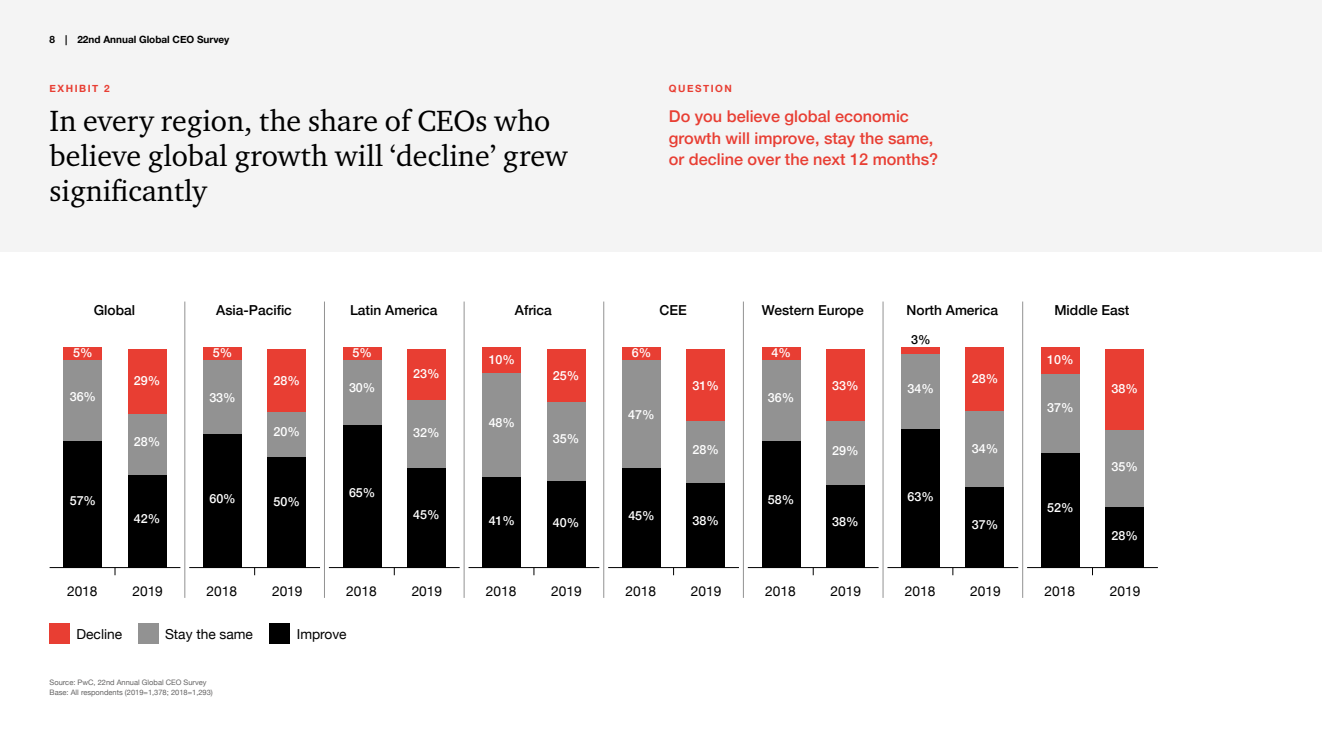
<style>
.page{position:relative;width:1322px;height:745px;background:#fff}
.page>*{position:absolute;margin:0;border:0;box-sizing:border-box;transform-origin:0 0}
.t1{font:30px/35px "Charter ITC";color:#000}
.t2{font:500 16.25px/21.2px "Helvetica Neue";color:#e83e33}
.t3{font:13.75px "Helvetica Neue";color:#000}
.t4{font:500 13.75px "Helvetica Neue";color:#000}
.t5{font:500 12.5px "Helvetica Neue";color:#fff}
.t6{font:500 12.5px "Helvetica Neue";color:#000}
.t7{font:700 10px "Helvetica Neue";color:#000}
.t8{font:700 10px "Helvetica Neue";letter-spacing:.15em;color:#e83e33}
.t9{font:7.5px/10px "Helvetica Neue";color:#646363}
</style>
<div class="page">
<div style="left:0;top:0;width:1322px;height:252px;background:#f4f4f4"></div>
<div style="left:63px;top:440px;width:39px;height:127px;background:#000"></div>
<div style="left:203px;top:433px;width:39px;height:134px;background:#000"></div>
<div style="left:343px;top:424px;width:39px;height:143px;background:#000"></div>
<div style="left:482px;top:476px;width:39px;height:91px;background:#000"></div>
<div style="left:622px;top:467px;width:39px;height:100px;background:#000"></div>
<div style="left:761px;top:440px;width:39px;height:127px;background:#000"></div>
<div style="left:901px;top:429px;width:39px;height:138px;background:#000"></div>
<div style="left:1041px;top:452px;width:39px;height:115px;background:#000"></div>
<div style="left:63px;top:359px;width:39px;height:81px;background:#929292"></div>
<div style="left:203px;top:359px;width:39px;height:74px;background:#929292"></div>
<div style="left:343px;top:359px;width:39px;height:65px;background:#929292"></div>
<div style="left:482px;top:372px;width:39px;height:104px;background:#929292"></div>
<div style="left:622px;top:359px;width:39px;height:108px;background:#929292"></div>
<div style="left:761px;top:359px;width:39px;height:81px;background:#929292"></div>
<div style="left:901px;top:353px;width:39px;height:76px;background:#929292"></div>
<div style="left:1041px;top:373px;width:39px;height:79px;background:#929292"></div>
<div style="left:63px;top:347px;width:39px;height:12px;background:#e83e33"></div>
<div style="left:203px;top:347px;width:39px;height:12px;background:#e83e33"></div>
<div style="left:343px;top:347px;width:39px;height:12px;background:#e83e33"></div>
<div style="left:482px;top:347px;width:39px;height:25px;background:#e83e33"></div>
<div style="left:622px;top:347px;width:39px;height:12px;background:#e83e33"></div>
<div style="left:761px;top:347px;width:39px;height:12px;background:#e83e33"></div>
<div style="left:901px;top:347px;width:39px;height:6px;background:#e83e33"></div>
<div style="left:1041px;top:347px;width:39px;height:26px;background:#e83e33"></div>
<div style="left:128px;top:475px;width:39px;height:92px;background:#000"></div>
<div style="left:267px;top:456px;width:39px;height:111px;background:#000"></div>
<div style="left:407px;top:467px;width:39px;height:100px;background:#000"></div>
<div style="left:546px;top:480px;width:39px;height:87px;background:#000"></div>
<div style="left:686px;top:482px;width:39px;height:85px;background:#000"></div>
<div style="left:826px;top:484px;width:39px;height:83px;background:#000"></div>
<div style="left:965px;top:487px;width:39px;height:80px;background:#000"></div>
<div style="left:1105px;top:506px;width:39px;height:61px;background:#000"></div>
<div style="left:128px;top:413px;width:39px;height:62px;background:#929292"></div>
<div style="left:267px;top:411px;width:39px;height:45px;background:#929292"></div>
<div style="left:407px;top:400px;width:39px;height:67px;background:#929292"></div>
<div style="left:546px;top:402px;width:39px;height:78px;background:#929292"></div>
<div style="left:686px;top:420px;width:39px;height:62px;background:#929292"></div>
<div style="left:826px;top:420px;width:39px;height:64px;background:#929292"></div>
<div style="left:965px;top:410px;width:39px;height:77px;background:#929292"></div>
<div style="left:1105px;top:429px;width:39px;height:77px;background:#929292"></div>
<div style="left:128px;top:349px;width:39px;height:64px;background:#e83e33"></div>
<div style="left:267px;top:349px;width:39px;height:62px;background:#e83e33"></div>
<div style="left:407px;top:349px;width:39px;height:51px;background:#e83e33"></div>
<div style="left:546px;top:349px;width:39px;height:53px;background:#e83e33"></div>
<div style="left:686px;top:349px;width:39px;height:71px;background:#e83e33"></div>
<div style="left:826px;top:349px;width:39px;height:71px;background:#e83e33"></div>
<div style="left:965px;top:347px;width:39px;height:63px;background:#e83e33"></div>
<div style="left:1105px;top:349px;width:39px;height:80px;background:#e83e33"></div>
<hr style="left:50px;top:566px;width:130px;height:1px;background:#000">
<hr style="left:189px;top:566px;width:131px;height:1px;background:#000">
<hr style="left:329px;top:566px;width:131px;height:1px;background:#000">
<hr style="left:468px;top:566px;width:131px;height:1px;background:#000">
<hr style="left:608px;top:566px;width:131px;height:1px;background:#000">
<hr style="left:748px;top:566px;width:130px;height:1px;background:#000">
<hr style="left:887px;top:566px;width:131px;height:1px;background:#000">
<hr style="left:1027px;top:566px;width:131px;height:1px;background:#000">
<hr style="left:184px;top:301px;width:1px;height:296px;background:#929292">
<hr style="left:324px;top:301px;width:1px;height:296px;background:#929292">
<hr style="left:464px;top:301px;width:1px;height:296px;background:#929292">
<hr style="left:603px;top:301px;width:1px;height:296px;background:#929292">
<hr style="left:743px;top:301px;width:1px;height:296px;background:#929292">
<hr style="left:883px;top:301px;width:1px;height:296px;background:#929292">
<hr style="left:1022px;top:301px;width:1px;height:296px;background:#929292">
<div style="left:50px;top:623px;width:20px;height:20px;background:#e83e33"></div>
<div style="left:138px;top:623px;width:20px;height:20px;background:#929292"></div>
<div style="left:270px;top:623px;width:20px;height:20px;background:#000"></div>
<p class="t7" style="left:50px;top:31px;width:181px">8 | 22nd Annual Global CEO Survey</p>
<p class="t8" style="left:50px;top:81px;width:61px">EXHIBIT 2</p>
<p class="t8" style="left:669px;top:81px;width:64px">QUESTION</p>
<h2 class="t2" style="left:669px;top:104px;width:271px">Do you believe global economic growth will improve, stay the same, or decline over the next 12 months?</h2>
<h1 class="t1" style="left:50px;top:102px;width:520px">In every region, the share of CEOs who believe global growth will ‘decline’ grew significantly</h1>
<p class="t4" style="left:94px;top:299px;width:43px">Global</p>
<p class="t4" style="left:216px;top:299px;width:77px">Asia-Pacific</p>
<p class="t4" style="left:350px;top:299px;width:89px">Latin America</p>
<p class="t4" style="left:515px;top:299px;width:38px">Africa</p>
<p class="t4" style="left:659px;top:299px;width:29px">CEE</p>
<p class="t4" style="left:762px;top:299px;width:103px">Western Europe</p>
<p class="t4" style="left:906px;top:299px;width:93px">North America</p>
<p class="t4" style="left:1054px;top:299px;width:77px">Middle East</p>
<p class="t5" style="left:73px;top:342px;width:21px">5%</p>
<p class="t5" style="left:213px;top:342px;width:21px">5%</p>
<p class="t5" style="left:352px;top:342px;width:21px">5%</p>
<p class="t5" style="left:134px;top:370px;width:28px">29%</p>
<p class="t5" style="left:274px;top:370px;width:28px">28%</p>
<p class="t5" style="left:70px;top:386px;width:28px">36%</p>
<p class="t5" style="left:209px;top:387px;width:28px">33%</p>
<p class="t5" style="left:349px;top:378px;width:28px">30%</p>
<p class="t5" style="left:489px;top:349px;width:28px">10%</p>
<p class="t5" style="left:413px;top:363px;width:28px">23%</p>
<p class="t5" style="left:553px;top:365px;width:28px">25%</p>
<p class="t5" style="left:134px;top:431px;width:28px">28%</p>
<p class="t5" style="left:70px;top:490px;width:28px">57%</p>
<p class="t5" style="left:209px;top:488px;width:28px">60%</p>
<p class="t5" style="left:274px;top:421px;width:28px">20%</p>
<p class="t5" style="left:413px;top:422px;width:28px">32%</p>
<p class="t5" style="left:274px;top:491px;width:28px">50%</p>
<p class="t5" style="left:349px;top:482px;width:28px">65%</p>
<p class="t5" style="left:489px;top:412px;width:28px">48%</p>
<p class="t5" style="left:553px;top:428px;width:28px">35%</p>
<p class="t5" style="left:632px;top:342px;width:21px">6%</p>
<p class="t5" style="left:771px;top:342px;width:21px">4%</p>
<p class="t5" style="left:692px;top:376px;width:28px">31%</p>
<p class="t5" style="left:832px;top:375px;width:28px">33%</p>
<p class="t5" style="left:628px;top:404px;width:28px">47%</p>
<p class="t5" style="left:768px;top:387px;width:28px">36%</p>
<p class="t6" style="left:911px;top:329px;width:21px">3%</p>
<p class="t5" style="left:907px;top:378px;width:28px">34%</p>
<p class="t5" style="left:972px;top:368px;width:28px">28%</p>
<p class="t5" style="left:692px;top:439px;width:28px">28%</p>
<p class="t5" style="left:832px;top:440px;width:28px">29%</p>
<p class="t5" style="left:972px;top:438px;width:28px">34%</p>
<p class="t5" style="left:768px;top:489px;width:28px">58%</p>
<p class="t5" style="left:907px;top:486px;width:28px">63%</p>
<p class="t5" style="left:134px;top:508px;width:28px">42%</p>
<p class="t5" style="left:413px;top:504px;width:28px">45%</p>
<p class="t5" style="left:489px;top:510px;width:28px">41%</p>
<p class="t5" style="left:628px;top:505px;width:28px">45%</p>
<p class="t5" style="left:553px;top:512px;width:28px">40%</p>
<p class="t5" style="left:692px;top:510px;width:28px">38%</p>
<p class="t5" style="left:832px;top:511px;width:28px">38%</p>
<p class="t5" style="left:972px;top:514px;width:28px">37%</p>
<p class="t5" style="left:1047px;top:349px;width:28px">10%</p>
<p class="t5" style="left:1047px;top:397px;width:28px">37%</p>
<p class="t5" style="left:1047px;top:497px;width:28px">52%</p>
<p class="t5" style="left:1111px;top:378px;width:28px">38%</p>
<p class="t5" style="left:1111px;top:456px;width:28px">35%</p>
<p class="t5" style="left:1111px;top:525px;width:28px">28%</p>
<p class="t3" style="left:67px;top:580px;width:32px">2018</p>
<p class="t3" style="left:132px;top:580px;width:32px">2019</p>
<p class="t3" style="left:207px;top:580px;width:32px">2018</p>
<p class="t3" style="left:272px;top:580px;width:32px">2019</p>
<p class="t3" style="left:346px;top:580px;width:32px">2018</p>
<p class="t3" style="left:412px;top:580px;width:32px">2019</p>
<p class="t3" style="left:486px;top:580px;width:32px">2018</p>
<p class="t3" style="left:551px;top:580px;width:32px">2019</p>
<p class="t3" style="left:625px;top:580px;width:32px">2018</p>
<p class="t3" style="left:691px;top:580px;width:32px">2019</p>
<p class="t3" style="left:765px;top:580px;width:32px">2018</p>
<p class="t3" style="left:830px;top:580px;width:32px">2019</p>
<p class="t3" style="left:905px;top:580px;width:32px">2018</p>
<p class="t3" style="left:970px;top:580px;width:32px">2019</p>
<p class="t3" style="left:1044px;top:580px;width:32px">2018</p>
<p class="t3" style="left:1110px;top:580px;width:32px">2019</p>
<p class="t3" style="left:77px;top:623px;width:47px">Decline</p>
<p class="t3" style="left:165px;top:623px;width:89px">Stay the same</p>
<p class="t3" style="left:297px;top:623px;width:51px">Improve</p>
<p class="t9" style="left:50px;top:677px;width:165px">Source: PwC, 22nd Annual Global CEO Survey<br>Base: All respondents (2019=1,378; 2018=1,293)</p>
</div>
